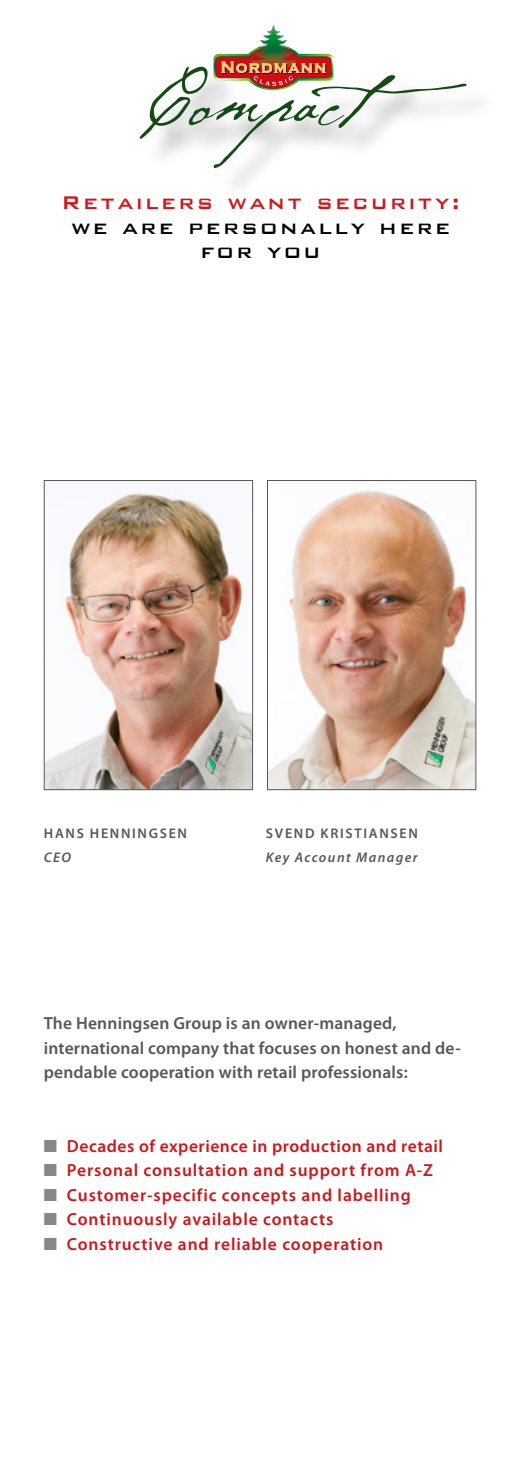
<style>
.page{position:relative;width:521px;height:1474px;background:#fff}
.page>*{position:absolute;margin:0;border:0;box-sizing:border-box;transform-origin:0 0}
.t1{font:78.4px "Cezanne";color:#144b14;scale:.94 1}
.t2{font:500 24.5px/24.5px "Bank Gothic";letter-spacing:.1em;color:#000;text-align:center}
.t3{font:500 24.5px "Bank Gothic";letter-spacing:.1em;color:#cd171a}
.t4{font:600 17.5px "Myriad Pro";letter-spacing:.05em;color:#cd171a}
.t5{font:600 17.5px/24.5px "Myriad Pro";letter-spacing:.01em;color:#575756}
.t6{font:600 17.5px "Myriad Pro";letter-spacing:.03em;color:#cd171a}
.t7{font:600 14px "Myriad Pro";letter-spacing:.12em;color:#575756}
.t8{font:italic 600 14px "Myriad Pro";letter-spacing:.1em;color:#575756}
.s1{color:#878787}
</style>
<div class="page">
<img style="left:214px;top:25px;width:119px;height:46px">
<div style="left:145px;top:71px;width:353px;height:129px;background:#000;opacity:.4"></div>
<img style="left:46px;top:490px;width:205px;height:298px">
<div style="left:44px;top:480px;width:209px;height:310px;border:1px solid #575756"></div>
<img style="left:269px;top:490px;width:205px;height:298px">
<div style="left:267px;top:480px;width:209px;height:310px;border:1px solid #575756"></div>
<h1 class="t1" style="left:147px;top:47px;width:375px">Compact</h1>
<h2 class="t3" style="left:61px;top:184px;width:400px">Retailers want security:</h2>
<h2 class="t2" style="left:71px;top:213px;width:380px">we are personally here for you</h2>
<p class="t7" style="left:44px;top:824px;width:145px">HANS HENNINGSEN</p>
<p class="t8" style="left:44px;top:848px;width:29px">CEO</p>
<p class="t7" style="left:266px;top:824px;width:153px">SVEND KRISTIANSEN</p>
<p class="t8" style="left:266px;top:848px;width:153px">Key Account Manager</p>
<p class="t5" style="left:44px;top:1010px;width:418px">The Henningsen Group is an owner-managed, international company that focuses on honest and de&shy;pendable cooperation with retail professionals:</p>
<p class="t6" style="left:44px;top:1134px;width:401px"><span class="s1">■</span> Decades of experience in production and retail</p>
<p class="t4" style="left:44px;top:1159px;width:391px"><span class="s1">■</span> Personal consultation and support from A-Z</p>
<p class="t4" style="left:44px;top:1183px;width:368px"><span class="s1">■</span> Customer-specific concepts and labelling</p>
<p class="t4" style="left:44px;top:1208px;width:291px"><span class="s1">■</span> Continuously available contacts</p>
<p class="t4" style="left:44px;top:1232px;width:341px"><span class="s1">■</span> Constructive and reliable cooperation</p>
</div>
